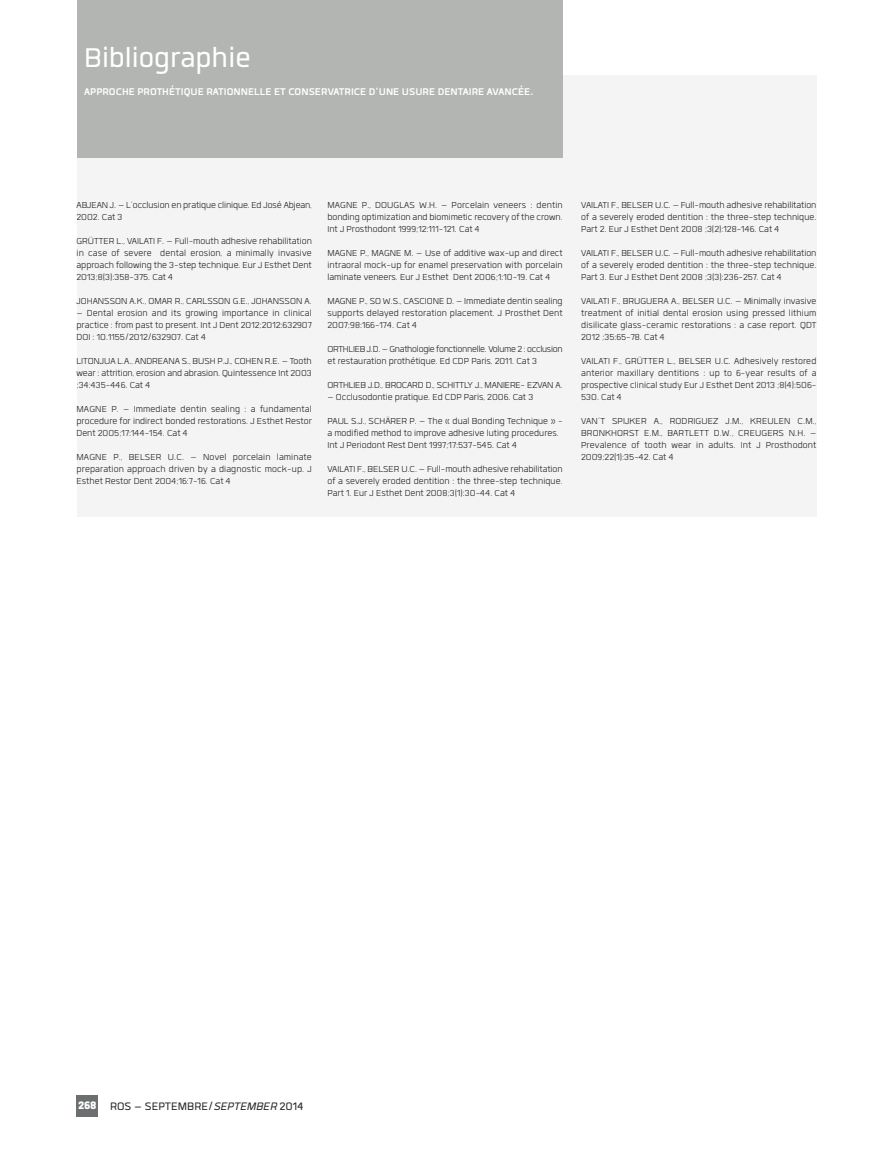
<style>
.page{position:relative;width:893px;height:1149px;background:#fff}
.page>*{position:absolute;margin:0;border:0;box-sizing:border-box;transform-origin:0 0}
.t1{font:37.5px "Quan";color:#fff}
.t2{font:15px "Quan";color:#272627}
.t3{font:700 13.5px "Quan";color:#fff}
.t4{font:12px/12px "Quan";color:#272627;text-align:justify}
.t5{font:12px/12px "Quan";letter-spacing:-.02em;color:#272627}
.s1{font-weight:900;color:#fff}
.s2{font-style:italic}
</style>
<div class="page">
<div style="left:77px;top:1094px;width:21px;height:21px;background:#6c6f70"></div>
<div style="left:77px;top:75px;width:740px;height:441px;background:#f4f4f4"></div>
<div style="left:77px;top:0;width:486px;height:157px;background:#b3b5b3"></div>
<h1 class="t1" style="left:84px;top:32px;width:168px">Bibliographie</h1>
<p class="t3" style="left:84px;top:82px;width:450px">APPROCHE PROTHÉTIQUE RATIONNELLE ET CONSERVATRICE D’UNE USURE DENTAIRE AVANCÉE.</p>
<p class="t4" style="left:77px;top:197px;width:237px">ABJEAN J. – L’occlusion en pratique clinique. Ed José Abjean,<br>2002. Cat 3</p>
<p class="t4" style="left:77px;top:233px;width:237px">GRÜTTER L., VAILATI F. – Full-mouth adhesive rehabilitation in case of severe dental erosion, a minimally invasive approach following the 3-step technique. Eur J Esthet Dent 2013;8(3):358-375. Cat 4</p>
<p class="t4" style="left:77px;top:293px;width:237px">JOHANSSON A.K., OMAR R., CARLSSON G.E., JOHANSSON A.</p>
<p class="t4" style="left:77px;top:305px;width:237px">– Dental erosion and its growing importance in clinical practice : from past to present. Int J Dent 2012;2012:632907<br>DOI : 10.1155/2012/632907. Cat 4</p>
<p class="t4" style="left:77px;top:353px;width:237px">LITONJUA L.A., ANDREANA S., BUSH P.J., COHEN R.E. – Tooth wear : attrition, erosion and abrasion. Quintessence Int 2003 ;34:435-446. Cat 4</p>
<p class="t4" style="left:77px;top:401px;width:237px">MAGNE P. – Immediate dentin sealing : a fundamental procedure for indirect bonded restorations. J Esthet Restor Dent 2005;17:144-154. Cat 4</p>
<p class="t4" style="left:77px;top:449px;width:237px">MAGNE P., BELSER U.C. – Novel porcelain laminate preparation approach driven by a diagnostic mock-up. J Esthet Restor Dent 2004;16:7-16. Cat 4</p>
<p class="t4" style="left:327px;top:197px;width:237px">MAGNE P., DOUGLAS W.H. – Porcelain veneers : dentin bonding optimization and biomimetic recovery of the crown.<br>Int J Prosthodont 1999;12:111-121. Cat 4</p>
<p class="t4" style="left:327px;top:245px;width:237px">MAGNE P., MAGNE M. – Use of additive wax-up and direct intraoral mock-up for enamel preservation with porcelain laminate veneers. Eur J Esthet Dent 2006;1:10-19. Cat 4</p>
<p class="t4" style="left:327px;top:293px;width:237px">MAGNE P., SO W.S., CASCIONE D. – Immediate dentin sealing supports delayed restoration placement. J Prosthet Dent 2007;98:166-174. Cat 4</p>
<p class="t5" style="left:327px;top:341px;width:237px">ORTHLIEB J.D.–Gnathologie fonctionnelle. Volume 2: occlusion et restauration prothétique. Ed CDP Paris, 2011. Cat 3</p>
<p class="t4" style="left:327px;top:377px;width:237px">ORTHLIEB J.D., BROCARD D., SCHITTLY J., MANIERE- EZVAN A.</p>
<p class="t4" style="left:327px;top:383px;width:237px;line-height:24px">– Occlusodontie pratique. Ed CDP Paris, 2006. Cat 3<br>PAUL S.J., SCHÄRER P. – The « dual Bonding Technique » -</p>
<p class="t4" style="left:327px;top:425px;width:233px">a modified method to improve adhesive luting procedures.<br>Int J Periodont Rest Dent 1997;17:537-545. Cat 4</p>
<p class="t4" style="left:327px;top:461px;width:237px">VAILATI F., BELSER U.C. – Full-mouth adhesive rehabilitation of a severely eroded dentition : the three-step technique.<br>Part 1. Eur J Esthet Dent 2008;3(1):30-44. Cat 4</p>
<p class="t4" style="left:581px;top:197px;width:237px">VAILATI F., BELSER U.C. – Full-mouth adhesive rehabilitation of a severely eroded dentition : the three-step technique.<br>Part 2. Eur J Esthet Dent 2008 ;3(2):128-146. Cat 4</p>
<p class="t4" style="left:581px;top:245px;width:237px">VAILATI F., BELSER U.C. – Full-mouth adhesive rehabilitation of a severely eroded dentition : the three-step technique.<br>Part 3. Eur J Esthet Dent 2008 ;3(3):236-257. Cat 4</p>
<p class="t4" style="left:581px;top:293px;width:237px">VAILATI F., BRUGUERA A., BELSER U.C. – Minimally invasive treatment of initial dental erosion using pressed lithium disilicate glass-ceramic restorations : a case report. QDT 2012 ;35:65-78. Cat 4</p>
<p class="t4" style="left:581px;top:353px;width:237px">VAILATI F., GRÜTTER L., BELSER U.C. Adhesively restored anterior maxillary dentitions : up to 6-year results of a prospective clinical study Eur J Esthet Dent 2013 ;8(4):506- 530. Cat 4</p>
<p class="t4" style="left:581px;top:413px;width:237px">VAN’T SPIJKER A., RODRIGUEZ J.M., KREULEN C.M., BRONKHORST E.M., BARTLETT D.W., CREUGERS N.H. – Prevalence of tooth wear in adults. Int J Prosthodont 2009;22(1):35-42. Cat 4</p>
<p class="t2" style="left:78px;top:1095px;width:227px"><span class="s1">268</span> ROS – SEPTEMBRE/<span class="s2">SEPTEMBER</span> 2014</p>
</div>
